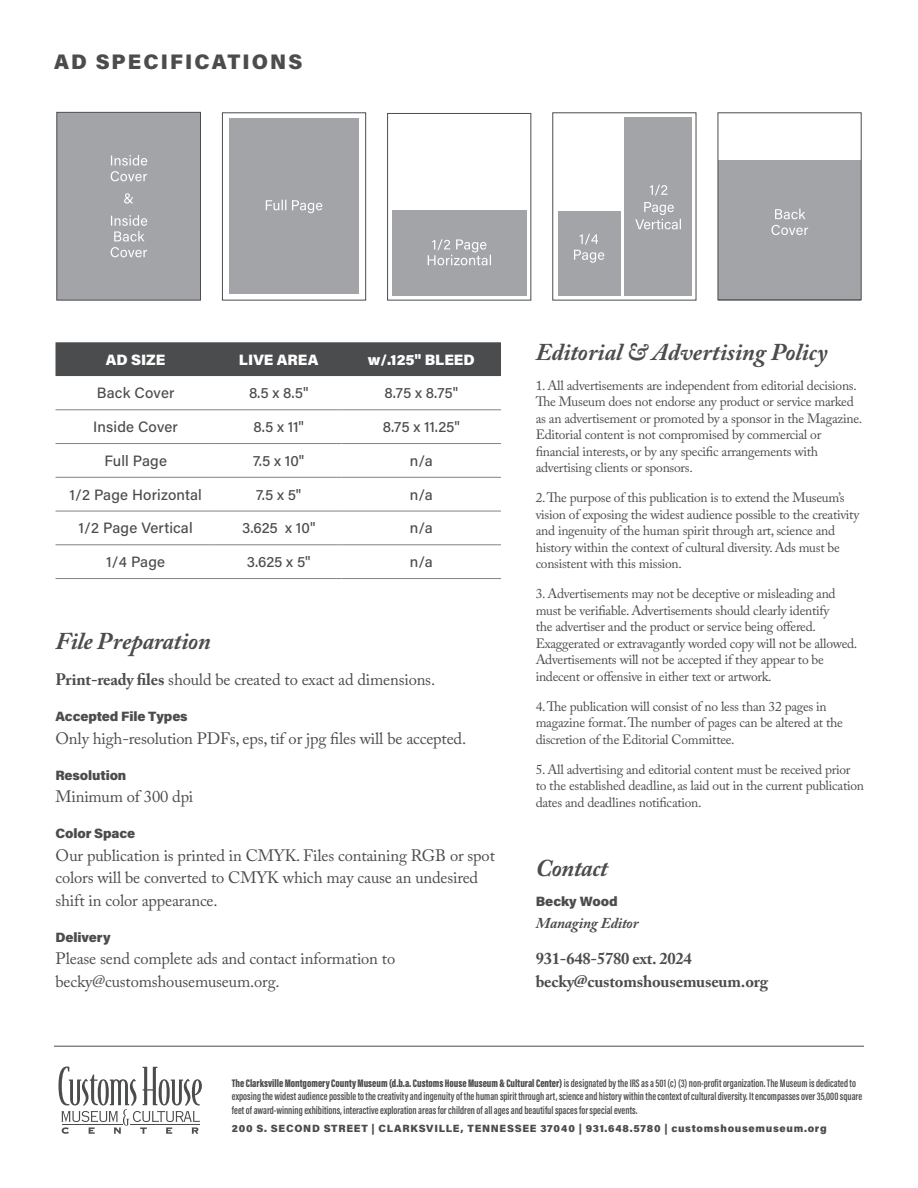
<style>
.page{position:relative;width:918px;height:1188px;background:#fff}
.page>*{position:absolute;margin:0;border:0;box-sizing:border-box;transform-origin:0 0}
.t1{font:italic 700 24px "Adobe Caslon Pro";color:#4b4c4d}
.t2{font:900 21px "Acumin Pro";letter-spacing:.1em;color:#4b4c4d}
.t3{font:16.5px/22.5px "Adobe Caslon Pro";letter-spacing:-.01em;color:#4b4c4d}
.t4{font:700 16.5px/22.5px "Adobe Caslon Pro";letter-spacing:-.01em;color:#4b4c4d}
.t5{font:500 15px "Acumin Pro";letter-spacing:.01em;color:#4b4c4d}
.t6{font:900 15px "Acumin Pro";color:#fff}
.t7{font:italic 700 15px "Adobe Caslon Pro";letter-spacing:-.01em;color:#4b4c4d}
.t8{font:13.5px/16.5px "Adobe Caslon Pro";letter-spacing:-.02em;color:#4b4c4d}
.t9{font:900 13.5px "Acumin Pro";letter-spacing:-.01em;color:#4b4c4d}
.t10{font:13.5px "Acumin Variable Concept";color:#4b4c4d}
.t11{font:600 11.25px/13.5px "Acumin Pro Extra Cond";color:#4b4c4d}
.t12{font:10.5px "Acumin Variable Concept";letter-spacing:.065em;color:#4b4c4d}
.s1{font-weight:700}
.s2{font-weight:900}
</style>
<div class="page">
<div style="left:56px;top:342px;width:445px;height:34px;background:#4b4c4d"></div>
<hr style="left:56px;top:410px;width:160px;height:1px;background:#818386">
<hr style="left:216px;top:410px;width:126px;height:1px;background:#818386">
<hr style="left:342px;top:410px;width:159px;height:1px;background:#818386">
<hr style="left:56px;top:443px;width:160px;height:1px;background:#818386">
<hr style="left:216px;top:443px;width:126px;height:1px;background:#818386">
<hr style="left:342px;top:443px;width:159px;height:1px;background:#818386">
<hr style="left:56px;top:477px;width:160px;height:1px;background:#818386">
<hr style="left:216px;top:477px;width:126px;height:1px;background:#818386">
<hr style="left:342px;top:477px;width:159px;height:1px;background:#818386">
<hr style="left:56px;top:511px;width:160px;height:1px;background:#818386">
<hr style="left:216px;top:511px;width:126px;height:1px;background:#818386">
<hr style="left:342px;top:511px;width:159px;height:1px;background:#818386">
<hr style="left:56px;top:545px;width:160px;height:1px;background:#818386">
<hr style="left:216px;top:545px;width:126px;height:1px;background:#818386">
<hr style="left:342px;top:545px;width:159px;height:1px;background:#818386">
<hr style="left:56px;top:578px;width:160px;height:1px;background:#818386">
<hr style="left:216px;top:578px;width:126px;height:1px;background:#818386">
<hr style="left:342px;top:578px;width:159px;height:1px;background:#818386">
<div style="left:718px;top:160px;width:143px;height:140px;background:#a3a4a8"></div>
<div style="left:718px;top:113px;width:143px;height:187px;border:1px solid #4b4c4d"></div>
<svg style="left:771px;top:225px;width:37px;height:10px"></svg>
<svg style="left:775px;top:209px;width:30px;height:10px"></svg>
<div style="left:57px;top:112px;width:144px;height:188px;background:#a3a4a8;border:1px solid #4b4c4d"></div>
<svg style="left:111px;top:215px;width:36px;height:42px"></svg>
<svg style="left:124px;top:193px;width:9px;height:11px"></svg>
<svg style="left:111px;top:155px;width:36px;height:26px"></svg>
<div style="left:387px;top:113px;width:144px;height:187px;border:1px solid #4b4c4d"></div>
<div style="left:392px;top:210px;width:135px;height:85px;background:#a3a4a8"></div>
<svg style="left:428px;top:239px;width:63px;height:26px"></svg>
<div style="left:229px;top:119px;width:130px;height:175px;background:#a3a4a8"></div>
<div style="left:222px;top:113px;width:144px;height:187px;border:1px solid #4b4c4d"></div>
<svg style="left:266px;top:200px;width:56px;height:13px"></svg>
<div style="left:558px;top:211px;width:62px;height:85px;background:#a3a4a8"></div>
<svg style="left:574px;top:234px;width:30px;height:29px"></svg>
<div style="left:624px;top:117px;width:68px;height:179px;background:#a3a4a8"></div>
<svg style="left:635px;top:202px;width:46px;height:27px"></svg>
<svg style="left:650px;top:185px;width:18px;height:11px"></svg>
<svg style="left:58px;top:1067px;width:144px;height:67px"></svg>
<hr style="left:62px;top:1124px;width:61px;height:1px;background:#4b4c4d">
<hr style="left:130px;top:1124px;width:70px;height:1px;background:#4b4c4d">
<hr style="left:54px;top:1046px;width:810px;height:1px;background:#4b4c4d">
<h2 class="t2" style="left:54px;top:47px;width:250px">AD SPECIFICATIONS</h2>
<p class="t6" style="left:106px;top:349px;width:61px">AD SIZE</p>
<p class="t6" style="left:239px;top:349px;width:81px">LIVE AREA</p>
<p class="t6" style="left:368px;top:349px;width:109px">w/.125" BLEED</p>
<p class="t5" style="left:97px;top:383px;width:79px">Back Cover</p>
<p class="t5" style="left:249px;top:383px;width:61px">8.5 x 8.5"</p>
<p class="t5" style="left:384px;top:383px;width:75px">8.75 x 8.75"</p>
<p class="t5" style="left:93px;top:417px;width:86px">Inside Cover</p>
<p class="t5" style="left:254px;top:417px;width:52px">8.5 x 11"</p>
<p class="t5" style="left:383px;top:417px;width:79px">8.75 x 11.25"</p>
<p class="t5" style="left:104px;top:450px;width:64px">Full Page</p>
<p class="t5" style="left:253px;top:450px;width:53px">7.5 x 10"</p>
<p class="t5" style="left:410px;top:450px;width:24px">n/a</p>
<p class="t5" style="left:69px;top:484px;width:134px">1/2 Page Horizontal</p>
<p class="t5" style="left:256px;top:484px;width:47px">7.5 x 5"</p>
<p class="t5" style="left:410px;top:484px;width:24px">n/a</p>
<p class="t5" style="left:79px;top:518px;width:116px">1/2 Page Vertical</p>
<p class="t5" style="left:242px;top:518px;width:75px">3.625 x 10"</p>
<p class="t5" style="left:410px;top:518px;width:24px">n/a</p>
<p class="t5" style="left:106px;top:552px;width:60px">1/4 Page</p>
<p class="t5" style="left:247px;top:552px;width:65px">3.625 x 5"</p>
<p class="t5" style="left:410px;top:552px;width:24px">n/a</p>
<h1 class="t1" style="left:56px;top:627px;width:157px">File Preparation</h1>
<p class="t3" style="left:56px;top:668px;width:381px"><span class="s1">Print-ready files</span> should be created to exact ad dimensions.</p>
<p class="t9" style="left:56px;top:707px;width:134px">Accepted File Types</p>
<p class="t3" style="left:56px;top:727px;width:412px">Only high-resolution PDFs, eps, tif or jpg files will be accepted.</p>
<p class="t9" style="left:56px;top:766px;width:72px">Resolution</p>
<p class="t3" style="left:56px;top:785px;width:139px">Minimum of 300 dpi</p>
<p class="t9" style="left:56px;top:824px;width:81px">Color Space</p>
<p class="t3" style="left:56px;top:844px;width:441px">Our publication is printed in CMYK. Files containing RGB or spot colors will be converted to CMYK which may cause an undesired shift in color appearance.</p>
<p class="t9" style="left:56px;top:928px;width:57px">Delivery</p>
<p class="t3" style="left:56px;top:947px;width:341px">Please send complete ads and contact information to becky@customshousemuseum.org.</p>
<h1 class="t1" style="left:536px;top:338px;width:294px">Editorial &amp; Advertising Policy</h1>
<p class="t8" style="left:536px;top:377px;width:328px">1. All advertisements are independent from editorial decisions.<br>The Museum does not endorse any product or service marked as an advertisement or promoted by a sponsor in the Magazine.<br>Editorial content is not compromised by commercial or financial interests, or by any specific arrangements with advertising clients or sponsors.</p>
<p class="t8" style="left:536px;top:490px;width:325px">2. The purpose of this publication is to extend the Museum’s vision of exposing the widest audience possible to the creativity and ingenuity of the human spirit through art, science and history within the context of cultural diversity. Ads must be consistent with this mission.</p>
<p class="t8" style="left:536px;top:585px;width:323px">3. Advertisements may not be deceptive or misleading and must be verifiable. Advertisements should clearly identify<br>the advertiser and the product or service being offered.<br>Exaggerated or extravagantly worded copy will not be allowed.<br>Advertisements will not be accepted if they appear to be indecent or offensive in either text or artwork.</p>
<p class="t8" style="left:536px;top:698px;width:309px">4. The publication will consist of no less than 32 pages in magazine format. The number of pages can be altered at the discretion of the Editorial Committee.</p>
<p class="t8" style="left:536px;top:761px;width:330px">5. All advertising and editorial content must be received prior to the established deadline, as laid out in the current publication dates and deadlines notification.</p>
<h1 class="t1" style="left:536px;top:854px;width:74px">Contact</h1>
<p class="t10" style="left:536px;top:892px;width:84px">Becky Wood</p>
<p class="t7" style="left:536px;top:914px;width:104px">Managing Editor</p>
<p class="t4" style="left:536px;top:947px;width:234px">931-648-5780 ext. 2024 becky@customshousemuseum.org</p>
<p class="t11" style="left:232px;top:1076px;width:632px"><span class="s2">The Clarksville Montgomery County Museum (d.b.a. Customs House Museum &amp; Cultural Center)</span> is designated by the IRS as a 501 (c) (3) non-profit organization. The Museum is dedicated to exposing the widest audience possible to the creativity and ingenuity of the human spirit through art, science and history within the context of cultural diversity. It encompasses over 35,000 square feet of award-winning exhibitions, interactive exploration areas for children of all ages and beautiful spaces for special events.</p>
<p class="t12" style="left:232px;top:1121px;width:596px">200 S. SECOND STREET | CLARKSVILLE, TENNESSEE 37040 | 931.648.5780 | customshousemuseum.org</p>
</div>
